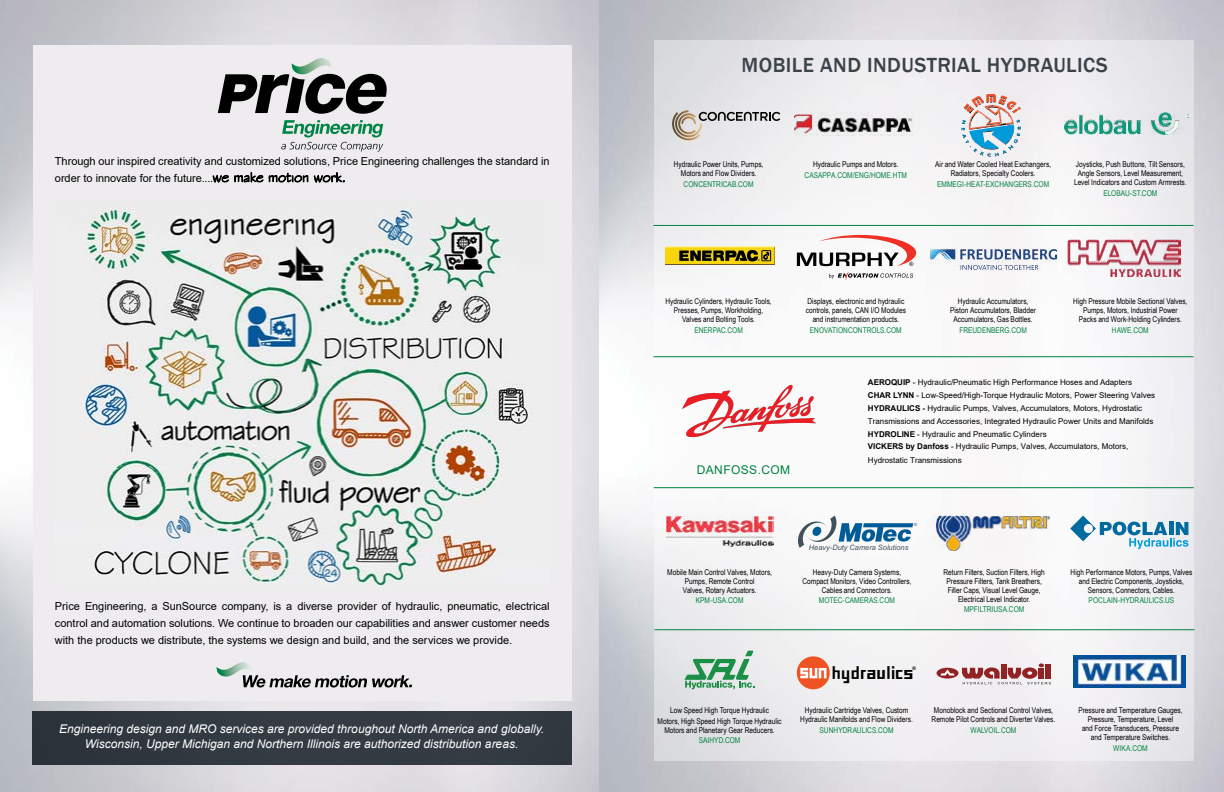
<style>
.page{position:relative;width:1224px;height:792px;background:#fff}
.page>*{position:absolute;margin:0;border:0;box-sizing:border-box;transform-origin:0 0}
.t1{font:500 21px "Franklin Gothic";letter-spacing:.02em;color:#3a434a}
.t2{font:18.4px "Sunhyd 3 d";letter-spacing:.03em;color:#000}
.t3{font:14px "Stylus BT";letter-spacing:-.005em;color:#000}
.t4{font:italic 12px/14.4px "Arial";color:#fff;text-align:center}
.t5{font:12px "Arial";letter-spacing:.035em;color:#00823f}
.t6{font:11px/17px "Arial";color:#000;text-align:justify}
.t7{font:8px/9px "Arial Narrow";color:#000;text-align:center}
.t8{font:8px/12.8px "Arial";color:#000}
.t9{font:8px "Arial Narrow";letter-spacing:.005em;color:#00823f}
.t10{font:italic 7.4px "Arial";color:#3f515a}
.t11{font:500 5.3px "Franklin Gothic";color:#000}
.t12{font:4.1px "Arial";color:#3f515a}
.s1{font-weight:700}
</style>
<div class="page">
<div style="left:33px;top:45px;width:539px;height:655px;background:#eeecef"></div>
<svg style="left:216px;top:662px;width:196px;height:26px"></svg>
<div style="left:32px;top:711px;width:540px;height:54px;background:#333a42"></div>
<img style="left:84px;top:199px;width:449px;height:387px">
<svg style="left:218px;top:58px;width:169px;height:56px"></svg>
<svg style="left:281px;top:120px;width:102px;height:32px"></svg>
<svg style="left:654px;top:40px;width:540px;height:720px;fill:#f5f4f5"></svg>
<hr style="left:654px;top:225px;width:540px;height:1px;background:#00823f">
<hr style="left:654px;top:356px;width:540px;height:1px;background:#00823f">
<svg style="left:684px;top:651px;width:70px;height:38px;background:#9bc6ac"></svg>
<img style="left:1074px;top:655px;width:111px;height:32px">
<div style="left:937px;top:668px;width:21px;height:11px;background:#922324;border-radius:50%"></div>
<svg style="left:940px;top:669px;width:15px;height:7px"></svg>
<svg style="left:962px;top:663px;width:89px;height:21px"></svg>
<img style="left:1067px;top:240px;width:114px;height:36px">
<hr style="left:654px;top:487px;width:540px;height:1px;background:#00823f">
<img style="left:667px;top:506px;width:106px;height:48px">
<svg style="left:1070px;top:516px;width:118px;height:33px"></svg>
<img style="left:933px;top:516px;width:120px;height:35px">
<svg style="left:798px;top:516px;width:115px;height:32px"></svg>
<svg style="left:672px;top:110px;width:108px;height:30px;background:#c8c4c2"></svg>
<img style="left:665px;top:247px;width:109px;height:18px">
<img style="left:795px;top:113px;width:119px;height:22px">
<img style="left:961px;top:94px;width:60px;height:63px">
<img style="left:1064px;top:111px;width:127px;height:23px">
<svg style="left:829px;top:272px;width:84px;height:9px"></svg>
<svg style="left:797px;top:235px;width:119px;height:31px"></svg>
<img style="left:929px;top:248px;width:128px;height:23px">
<hr style="left:654px;top:630px;width:540px;height:1px;background:#00823f">
<svg style="left:797px;top:656px;width:33px;height:33px"></svg>
<img style="left:680px;top:383px;width:139px;height:57px">
<h3 class="t6" style="left:55px;top:152px;width:496px">Through our inspired creativity and customized solutions, Price Engineering challenges the standard in order to innovate for the future....</h3>
<h3 class="t3" style="left:212px;top:169px;width:135px">we make motion work.</h3>
<p class="t6" style="left:55px;top:598px;width:496px">Price Engineering, a SunSource company, is a diverse provider of hydraulic, pneumatic, electrical control and automation solutions. We continue to broaden our capabilities and answer customer needs with the products we distribute, the systems we design and build, and the services we provide.</p>
<h3 class="t4" style="left:59px;top:722px;width:486px">Engineering design and MRO services are provided throughout North America and globally.<br>Wisconsin, Upper Michigan and Northern Illinois are authorized distribution areas.</h3>
<h1 class="t1" style="left:742px;top:52px;width:368px">MOBILE AND INDUSTRIAL HYDRAULICS</h1>
<p class="t7" style="left:674px;top:160px;width:91px">Hydraulic Power Units, Pumps,<br>Motors and Flow Dividers.</p>
<p class="t9" style="left:684px;top:178px;width:72px">CONCENTRICAB.COM</p>
<p class="t7" style="left:813px;top:160px;width:87px">Hydraulic Pumps and Motors.</p>
<p class="t9" style="left:805px;top:169px;width:104px">CASAPPA.COM/ENG/HOME.HTM</p>
<p class="t7" style="left:935px;top:160px;width:118px">Air and Water Cooled Heat Exchangers,<br>Radiators, Specialty Coolers.</p>
<p class="t9" style="left:937px;top:178px;width:114px">EMMEGI-HEAT-EXCHANGERS.COM</p>
<p class="t7" style="left:1074px;top:160px;width:114px">Joysticks, Push Buttons, Tilt Sensors,<br>Angle Sensors, Level Measurement,<br>Level Indicators and Custom Armrests.</p>
<p class="t9" style="left:1103px;top:187px;width:55px">ELOBAU-ST.COM</p>
<p class="t7" style="left:666px;top:297px;width:108px">Hydraulic Cylinders, Hydraulic Tools,<br>Presses, Pumps, Workholding,<br>Valves and Bolting Tools.</p>
<p class="t9" style="left:694px;top:324px;width:50px">ENERPAC.COM</p>
<p class="t7" style="left:806px;top:297px;width:102px">Displays, electronic and hydraulic controls, panels, CAN I/O Modules and instrumentation products.</p>
<p class="t9" style="left:810px;top:324px;width:93px">ENOVATIONCONTROLS.COM</p>
<p class="t7" style="left:950px;top:297px;width:87px">Hydraulic Accumulators,<br>Piston Accumulators, Bladder<br>Accumulators, Gas Bottles.</p>
<p class="t9" style="left:959px;top:324px;width:69px">FREUDENBERG.COM</p>
<p class="t7" style="left:1073px;top:297px;width:116px">High Pressure Mobile Sectional Valves,<br>Pumps, Motors, Industrial Power<br>Packs and Work-Holding Cylinders.</p>
<p class="t9" style="left:1112px;top:324px;width:38px">HAWE.COM</p>
<h3 class="t5" style="left:697px;top:461px;width:95px">DANFOSS.COM</h3>
<p class="t8" style="left:868px;top:376px;width:289px"><span class="s1">AEROQUIP</span> - Hydraulic/Pneumatic High Performance Hoses and Adapters <span class="s1">CHAR LYNN</span> - Low-Speed/High-Torque Hydraulic Motors, Power Steering Valves <span class="s1">HYDRAULICS -</span> Hydraulic Pumps, Valves, Accumulators, Motors, Hydrostatic Transmissions and Accessories, Integrated Hydraulic Power Units and Manifolds <span class="s1">HYDROLINE</span> - Hydraulic and Pneumatic Cylinders<br><span class="s1">VICKERS by Danfoss</span> - Hydraulic Pumps, Valves, Accumulators, Motors,</p>
<p class="t8" style="left:868px;top:454px;width:95px">Hydrostatic Transmissions</p>
<p class="t7" style="left:667px;top:567px;width:106px">Mobile Main Control Valves, Motors,<br>Pumps, Remote Control<br>Valves, Rotary Actuators.</p>
<p class="t9" style="left:696px;top:595px;width:49px">KPM-USA.COM</p>
<p class="t12" style="left:914px;top:522px;width:4px">®</p>
<p class="t10" style="left:809px;top:543px;width:101px">Heavy-Duty Camera Solutions</p>
<p class="t7" style="left:802px;top:567px;width:111px">Heavy-Duty Camera Systems,<br>Compact Monitors, Video Controllers,<br>Cables and Connectors.</p>
<p class="t9" style="left:819px;top:595px;width:78px">MOTEC-CAMERAS.COM</p>
<p class="t7" style="left:944px;top:567px;width:103px">Return Filters, Suction Filters, High Pressure Filters, Tank Breathers, Filler Caps, Visual Level Gauge, Electrical Level Indicator.</p>
<p class="t9" style="left:964px;top:604px;width:62px">MPFILTRIUSA.COM</p>
<p class="t7" style="left:1071px;top:567px;width:123px">High Performance Motors, Pumps, Valves and Electric Components, Joysticks,<br>Sensors, Connectors, Cables.</p>
<p class="t9" style="left:1089px;top:595px;width:87px">POCLAIN-HYDRAULICS.US</p>
<p class="t7" style="left:658px;top:705px;width:126px;line-height:10.4px">Low Speed High Torque Hydraulic<br>Motors, High Speed High Torque Hydraulic</p>
<p class="t7" style="left:664px;top:725px;width:112px">Motors and Planetary Gear Reducers.</p>
<p class="t9" style="left:699px;top:735px;width:43px">SAIHYD.COM</p>
<h2 class="t2" style="left:833px;top:665px;width:83px">hydraulics</h2>
<p class="t11" style="left:912px;top:664px;width:6px">®</p>
<p class="t7" style="left:800px;top:706px;width:114px">Hydraulic Cartridge Valves, Custom<br>Hydraulic Manifolds and Flow Dividers.</p>
<p class="t9" style="left:820px;top:724px;width:76px">SUNHYDRAULICS.COM</p>
<p class="t7" style="left:932px;top:706px;width:125px;text-align:left">Monoblock and Sectional Control Valves,<br>Remote Pilot Controls and Diverter Valves.</p>
<p class="t9" style="left:971px;top:724px;width:47px">WALVOIL.COM</p>
<p class="t7" style="left:1078px;top:706px;width:106px">Pressure and Temperature Gauges,<br>Pressure, Temperature, Level<br>and Force Transducers, Pressure and Temperature Switches.</p>
<p class="t9" style="left:1113px;top:742px;width:36px">WIKA.COM</p>
</div>
